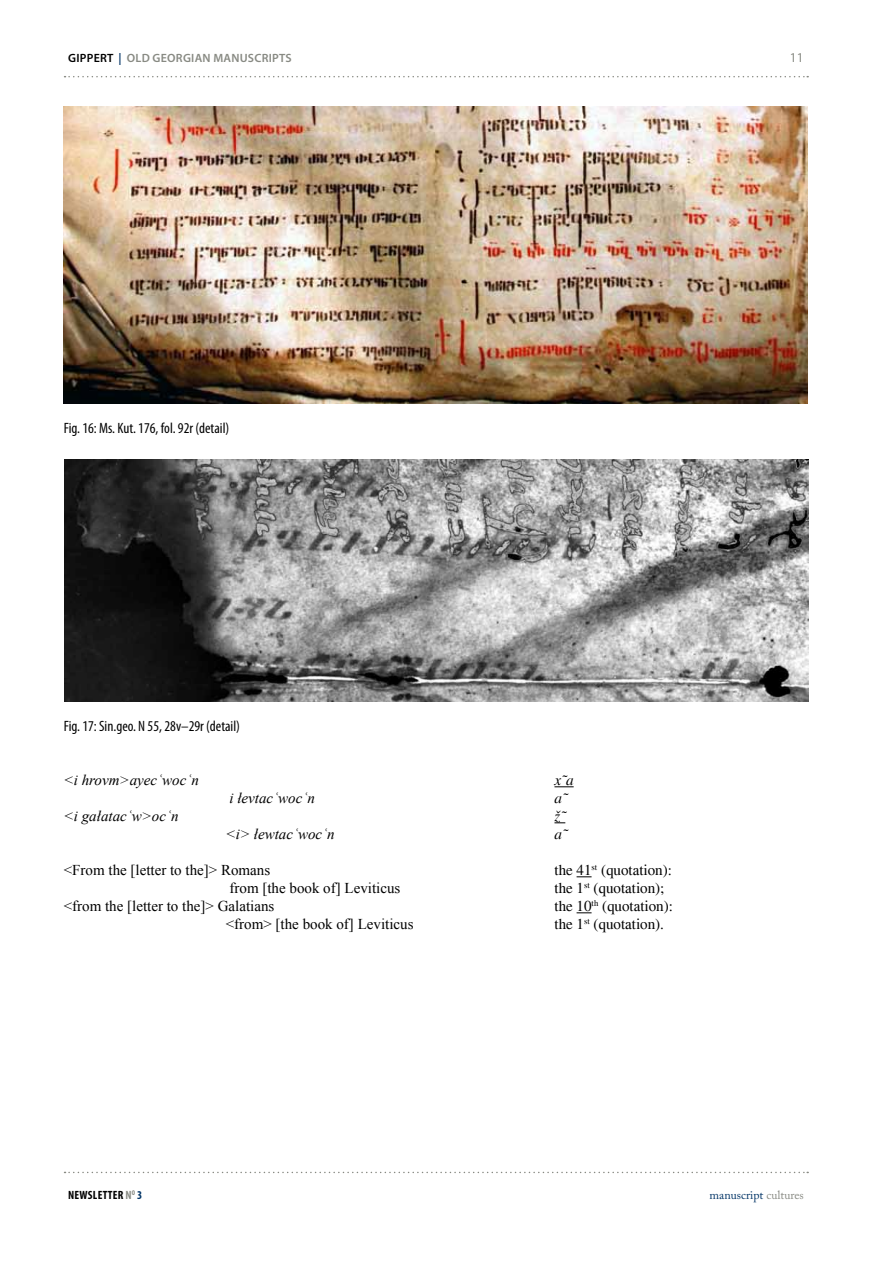
<style>
.page{position:relative;width:893px;height:1263px;background:#fff}
.page>*{position:absolute;margin:0;border:0;box-sizing:border-box;transform-origin:0 0}
.t1{font:15px "Times New Roman";color:#000}
.t2{font:15px/18px "Times";color:#000}
.t3{font:condensed 15px "Myriad Pro";color:#000}
.t4{font:italic 15px "Times New Roman";color:#000}
.t5{font:italic 15px/18px "Times";color:#000}
.t6{font:13.5px "Myriad Pro";color:#888a83}
.t7{font:600 12px "Myriad Pro";letter-spacing:.02em;color:#888a83}
.t8{font:12px "Adobe Caslon Pro";color:#023466}
.t9{font:700 condensed 12px "Myriad Pro";letter-spacing:.02em;color:#000}
.s1{color:#000}
.s2{color:#023466}
.s3{color:#888a83}
</style>
<div class="page">
<img style="left:64px;top:106px;width:744px;height:297px">
<img style="left:65px;top:459px;width:744px;height:242px">
<svg style="left:554px;top:786px;width:20px;height:1px"></svg>
<svg style="left:577px;top:876px;width:15px;height:1px"></svg>
<svg style="left:577px;top:912px;width:15px;height:1px"></svg>
<svg style="left:65px;top:76px;width:743px;height:1px"></svg>
<svg style="left:65px;top:1172px;width:743px;height:1px"></svg>
<p class="t7" style="left:68px;top:50px;width:225px"><span class="s1">GIPPERT</span> <span class="s2">|</span> OLD GEORGIAN MAN USCRIPTS</p>
<p class="t6" style="left:790px;top:49px;width:15px">11</p>
<p class="t3" style="left:64px;top:419px;width:167px">Fig. 16: Ms. Kut. 176, fol. 92r (detail)</p>
<p class="t3" style="left:64px;top:717px;width:178px">Fig. 17: Sin.geo. N 55, 28v–29r (detail)</p>
<p class="t4" style="left:64px;top:770px;width:137px">&lt;i hrovm&gt;ayecʿwocʿn</p>
<p class="t4" style="left:64px;top:806px;width:116px">&lt;i gałatacʿw&gt;ocʿn</p>
<p class="t4" style="left:230px;top:788px;width:87px">i łevtacʿwocʿn</p>
<p class="t4" style="left:226px;top:824px;width:110px">&lt;i&gt; łewtacʿwocʿn</p>
<p class="t1" style="left:64px;top:860px;width:208px">&lt;From the [letter to the]&gt; Romans</p>
<p class="t1" style="left:230px;top:878px;width:172px">from [the book of] Leviticus</p>
<p class="t1" style="left:64px;top:896px;width:212px">&lt;from the [letter to the]&gt; Galatians</p>
<p class="t1" style="left:226px;top:914px;width:189px">&lt;from&gt; [the book of] Leviticus</p>
<p class="t5" style="left:554px;top:771px;width:21px">x˜a a˜ ž˜ a˜</p>
<p class="t2" style="left:554px;top:861px;width:120px">the 41<sup>st</sup> (quotation): the 1<sup>st</sup> (quotation); the 10<sup>th</sup> (quotation): the 1<sup>st</sup> (quotation).</p>
<p class="t9" style="left:68px;top:1188px;width:76px">NEWSLETTER <span class="s3">N</span><sup>O</sup> <span class="s2">3</span></p>
<p class="t8" style="left:709px;top:1188px;width:96px">manuscript <span class="s3">cultures</span></p>
</div>
